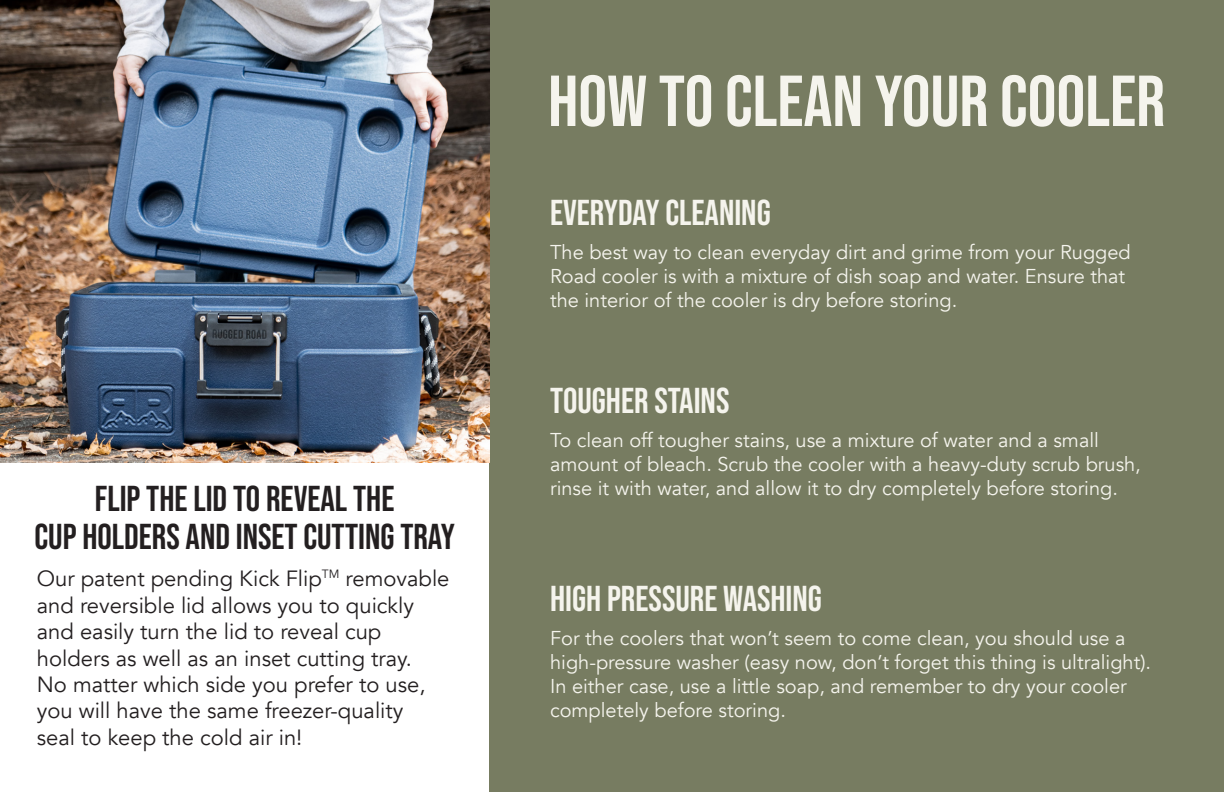
<style>
.page{position:relative;width:1224px;height:792px;background:#fff}
.page>*{position:absolute;margin:0;border:0;box-sizing:border-box;transform-origin:0 0}
.t1{font:72px "Bebas Neue";color:#f5f4ed}
.t2{font:36px "Bebas Neue";color:#231f20}
.t3{font:36px "Bebas Neue";color:#f5f4ed}
.t4{font:22px/26.4px "Avenir";color:#231f20}
.t5{font:20px/24px "Avenir";color:#f5f4ed}
</style>
<div class="page">
<div style="left:489px;top:0;width:735px;height:792px;background:#777c61"></div>
<img style="left:0;top:0;width:489px;height:462px">
<p class="t2" style="left:95px;top:478px;width:301px">FLIP THE LID TO REVEAL THE</p>
<p class="t2" style="left:34px;top:516px;width:422px">CUP HOLDERS AND INSET CUTTING TRAY</p>
<p class="t4" style="left:37px;top:566px;width:414px">Our patent pending Kick Flip<sup>TM</sup> removable and reversible lid allows you to quickly</p>
<p class="t4" style="left:37px;top:619px;width:346px">and easily turn the lid to reveal cup</p>
<p class="t4" style="left:37px;top:645px;width:377px">holders as well as an inset cutting tray.</p>
<p class="t4" style="left:37px;top:672px;width:390px">No matter which side you prefer to use,</p>
<p class="t4" style="left:37px;top:698px;width:368px">you will have the same freezer-quality</p>
<p class="t4" style="left:37px;top:725px;width:267px">seal to keep the cold air in!</p>
<p class="t1" style="left:548px;top:60px;width:619px">HOW TO CLEAN YOUR COOLER</p>
<p class="t3" style="left:550px;top:192px;width:222px">EVERYDAY CLEANING</p>
<p class="t5" style="left:550px;top:241px;width:582px">The best way to clean everyday dirt and grime from your Rugged<br>Road cooler is with a mixture of dish soap and water. Ensure that</p>
<p class="t5" style="left:550px;top:289px;width:409px">the interior of the cooler is dry before storing.</p>
<p class="t3" style="left:550px;top:380px;width:181px">TOUGHER STAINS</p>
<p class="t5" style="left:550px;top:428px;width:550px">To clean off tougher stains, use a mixture of water and a small</p>
<p class="t5" style="left:550px;top:452px;width:592px">amount of bleach. Scrub the cooler with a heavy-duty scrub brush, rinse it with water, and allow it to dry completely before storing.</p>
<p class="t3" style="left:550px;top:578px;width:273px">HIGH PRESSURE WASHING</p>
<p class="t5" style="left:550px;top:626px;width:603px">For the coolers that won’t seem to come clean, you should use a high-pressure washer (easy now, don’t forget this thing is ultralight).</p>
<p class="t5" style="left:550px;top:674px;width:578px">In either case, use a little soap, and remember to dry your cooler</p>
<p class="t5" style="left:550px;top:698px;width:237px">completely before storing.</p>
</div>
